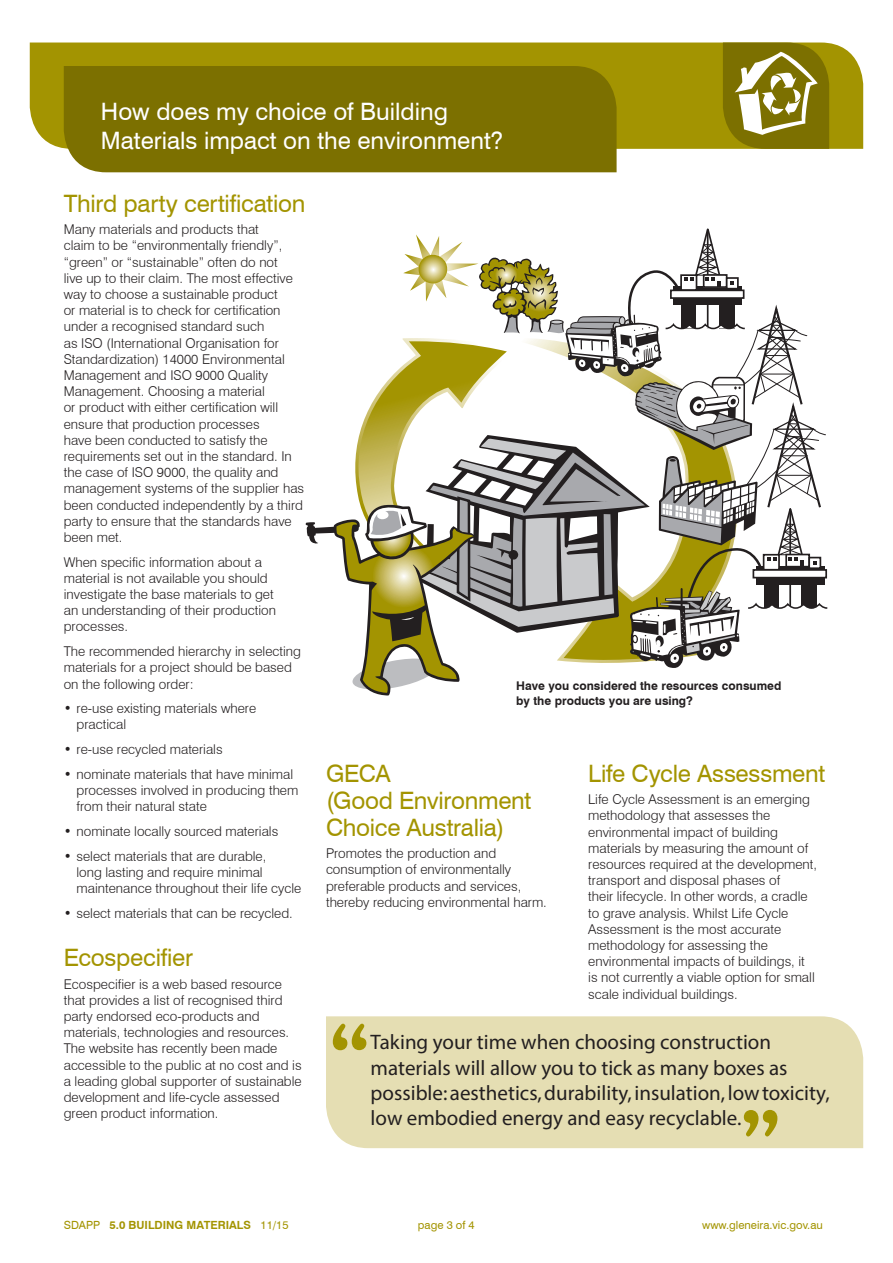
<style>
.page{position:relative;width:893px;height:1263px;background:#fff}
.page>*{position:absolute;margin:0;border:0;box-sizing:border-box;transform-origin:0 0}
.sub_heading{font:24px/27px "Swiss 721 BT";letter-spacing:-.01em;color:#a39401}
.t1{font:24px/28.8px "Swiss 721 BT";color:#fff}
.t2{font:21px/25.2px "Myriad Pro";color:#231f20}
.body_text{font:300 13.5px/16.2px "Swiss 721 BT";color:#231f20}
.t3{font:700 12px/14.4px "Swiss 721 BT";color:#231f20}
.t4{font:11.25px "Swiss 721 BT";color:#a39401}
.t5{font:700 11.25px "Swiss 721 BT";color:#a39401}
.s1{font-weight:400}
</style>
<div class="page">
<div style="left:30px;top:43px;width:833px;height:106px;background:#a39401"></div>
<div style="left:64px;top:66px;width:553px;height:106px;background:#7c7000"></div>
<svg style="left:306px;top:228px;width:522px;height:467px"></svg>
<div style="left:326px;top:1016px;width:537px;height:132px;background:#e5deb3"></div>
<svg style="left:744px;top:1110px;width:33px;height:26px"></svg>
<svg style="left:333px;top:1024px;width:33px;height:26px"></svg>
<svg style="left:723px;top:43px;width:106px;height:106px"></svg>
<p class="t1" style="left:101px;top:97px;width:404px">How does my choice of Building<br>Materials impact on the environment?</p>
<p class="sub_heading" style="left:64px;top:190px;width:243px">Third party certification</p>
<p class="body_text" style="left:64px;top:221px;width:242px">Many materials and products that<br>claim to be “environmentally friendly”, “green” or “sustainable” often do not<br>live up to their claim. The most effective way to choose a sustainable product<br>or material is to check for certification under a recognised standard such<br>as ISO (International Organisation for Standardization) 14000 Environmental Management and ISO 9000 Quality Management. Choosing a material<br>or product with either certification will ensure that production processes<br>have been conducted to satisfy the requirements set out in the standard. In the case of ISO 9000, the quality and management systems of the supplier has been conducted independently by a third party to ensure that the standards have been met.</p>
<p class="body_text" style="left:64px;top:554px;width:214px">When specific information about a material is not available you should investigate the base materials to get an understanding of their production processes.</p>
<p class="body_text" style="left:64px;top:643px;width:239px">The recommended hierarchy in selecting materials for a project should be based on the following order:</p>
<p class="body_text" style="left:77px;top:700px;width:181px;text-indent:-13px">• re-use existing materials where practical</p>
<p class="body_text" style="left:64px;top:741px;width:160px">• re-use recycled materials</p>
<p class="body_text" style="left:77px;top:766px;width:223px;text-indent:-13px">• nominate materials that have minimal processes involved in producing them from their natural state</p>
<p class="body_text" style="left:64px;top:823px;width:216px">• nominate locally sourced materials</p>
<p class="body_text" style="left:77px;top:848px;width:226px;text-indent:-13px">• select materials that are durable,<br>long lasting and require minimal maintenance throughout their life cycle</p>
<p class="body_text" style="left:64px;top:905px;width:231px">• select materials that can be recycled.</p>
<p class="sub_heading" style="left:64px;top:944px;width:131px">Ecospecifier</p>
<p class="body_text" style="left:64px;top:976px;width:239px">Ecospecifier is a web based resource that provides a list of recognised third party endorsed eco-products and materials, technologies and resources.<br>The website has recently been made accessible to the public at no cost and is a leading global supporter of sustainable development and life-cycle assessed green product information.</p>
<p class="t3" style="left:516px;top:679px;width:267px">Have you considered the resources consumed by the products you are using?</p>
<p class="sub_heading" style="left:326px;top:759px;width:207px">GECA<br>(Good Environment<br>Choice Australia)</p>
<p class="body_text" style="left:326px;top:845px;width:222px">Promotes the production and consumption of environmentally preferable products and services, thereby reducing environmental harm.</p>
<p class="sub_heading" style="left:588px;top:759px;width:239px">Life Cycle Assessment</p>
<p class="body_text" style="left:588px;top:791px;width:230px">Life Cycle Assessment is an emerging methodology that assesses the environmental impact of building materials by measuring the amount of resources required at the development, transport and disposal phases of<br>their lifecycle. In other words, a cradle to grave analysis. Whilst Life Cycle Assessment is the most accurate methodology for assessing the environmental impacts of buildings, it is not currently a viable option for small scale individual buildings.</p>
<p class="t2" style="left:371px;top:1029px;width:461px">Taking your time when choosing construction materials will allow you to tick as many boxes as possible: aesthetics, durability, insulation, low toxicity, low embodied energy and easy recyclable.</p>
<p class="t5" style="left:64px;top:1218px;width:226px"><span class="s1">SDAPP</span> 5.0 BUILDING MATERIALS <span class="s1">11/15</span></p>
<p class="t4" style="left:418px;top:1218px;width:58px">page 3 of 4</p>
<p class="t4" style="left:702px;top:1218px;width:122px">www.gleneira.vic.gov.au</p>
</div>
